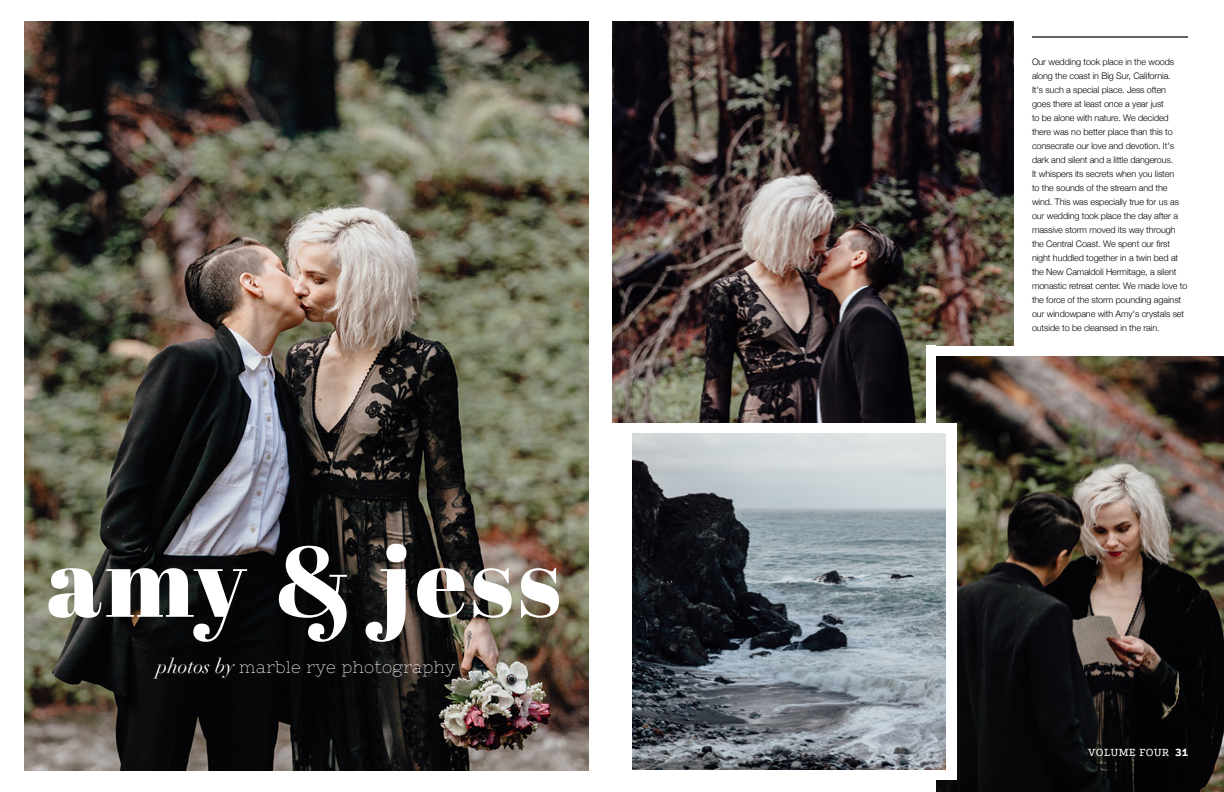
<style>
.page{position:relative;width:1224px;height:792px;background:#fff}
.page>*{position:absolute;margin:0;border:0;box-sizing:border-box;transform-origin:0 0}
.t1{font:100px "Abril Fatface";letter-spacing:.04em;color:#fff}
.t2{font:17px "Nixie One";letter-spacing:.03em;color:#fffffe}
.t3{font:12px "Podkova";color:#fff}
.t4{font:300 9px/14px "Helvetica Neue";letter-spacing:-.01em;color:#000}
.s1{font-family:"Didot";font-style:italic;font-size:20px}
.s2{font-weight:700}
</style>
<div class="page">
<img style="left:25px;top:22px;width:564px;height:748px">
<img style="left:612px;top:22px;width:402px;height:401px">
<img style="left:936px;top:356px;width:288px;height:436px">
<div style="left:934px;top:346px;width:290px;height:10px;background:#fff"></div>
<div style="left:926px;top:346px;width:10px;height:446px;background:#fff"></div>
<img style="left:632px;top:434px;width:314px;height:336px">
<div style="left:612px;top:424px;width:344px;height:10px;background:#fff"></div>
<div style="left:604px;top:770px;width:344px;height:10px;background:#fff"></div>
<div style="left:946px;top:428px;width:10px;height:352px;background:#fff"></div>
<hr style="left:1032px;top:36px;width:156px;height:2px;background:#646362">
<h1 class="t1" style="left:46px;top:511px;width:516px">amy &amp; jess</h1>
<h2 class="t2" style="left:157px;top:657px;width:300px"><span class="s1">photos by</span> marble rye photography</h2>
<p class="t4" style="left:1032px;top:54px;width:157px">Our wedding took place in the woods along the coast in Big Sur, California.<br>It's such a special place. Jess often<br>goes there at least once a year just<br>to be alone with nature. We decided there was no better place than this to consecrate our love and devotion. It's dark and silent and a little dangerous.<br>It whispers its secrets when you listen<br>to the sounds of the stream and the wind. This was especially true for us as our wedding took place the day after a massive storm moved its way through the Central Coast. We spent our first night huddled together in a twin bed at the New Camaldoli Hermitage, a silent monastic retreat center. We made love to the force of the storm pounding against our windowpane with Amy's crystals set outside to be cleansed in the rain.</p>
<h3 class="t3" style="left:1088px;top:745px;width:102px">VOLUME FOUR <span class="s2">31</span></h3>
</div>
